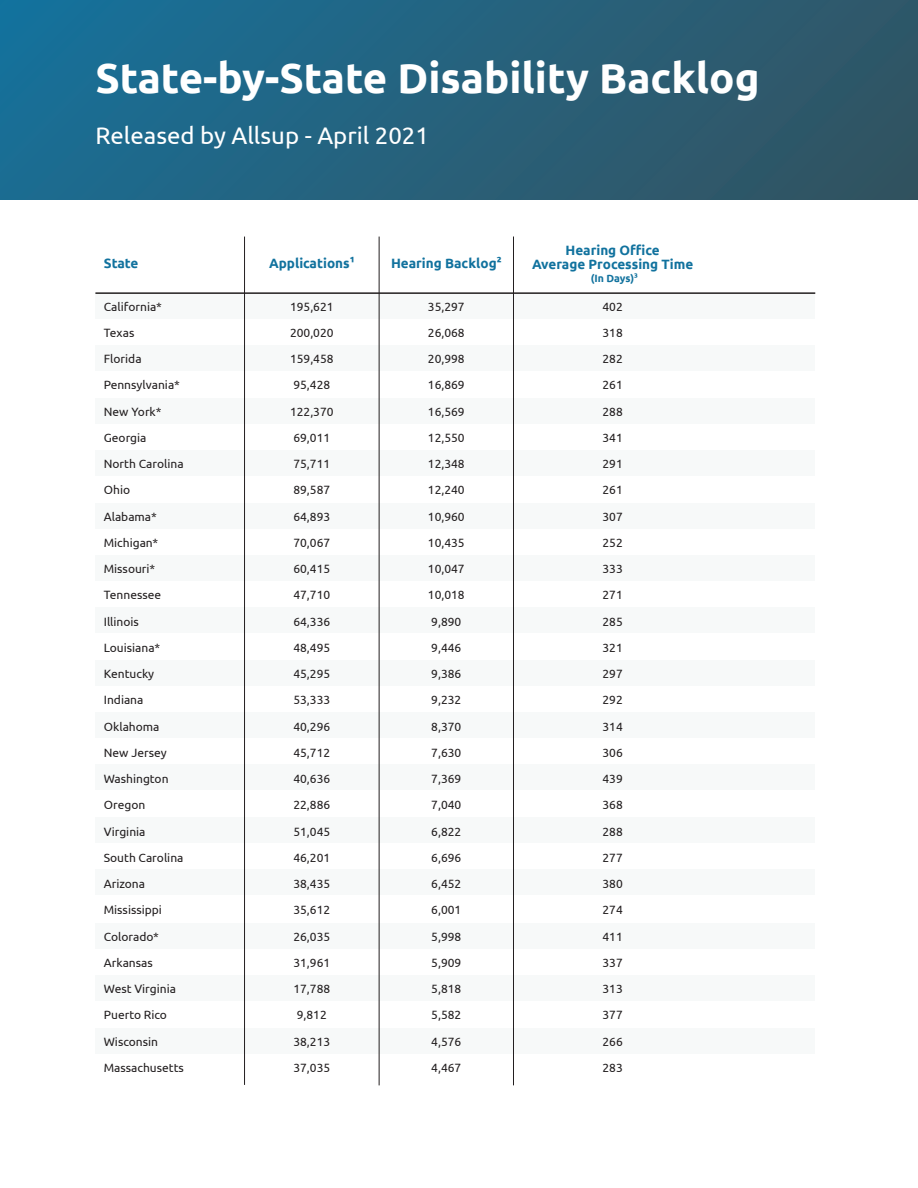
<style>
.page{position:relative;width:918px;height:1188px;background:#fff}
.page>*{position:absolute;margin:0;border:0;box-sizing:border-box;transform-origin:0 0}
.t1{font:700 42px "Ubuntu";color:#fff}
.t2{font:24px "Ubuntu";color:#fff}
.t3{font:700 13.5px "Ubuntu";color:#11729e}
.t4{font:12px "Ubuntu";color:#231f20}
.t5{font:700 10.5px "Ubuntu";color:#11729e}
</style>
<div class="page">
<div style="left:95px;top:293px;width:720px;height:26px;background:#f7f9f9"></div>
<div style="left:95px;top:607px;width:720px;height:26px;background:#f7f9f9"></div>
<div style="left:95px;top:450px;width:720px;height:26px;background:#f7f9f9"></div>
<div style="left:95px;top:765px;width:720px;height:25px;background:#f7f9f9"></div>
<div style="left:95px;top:923px;width:720px;height:26px;background:#f7f9f9"></div>
<div style="left:95px;top:346px;width:720px;height:25px;background:#f7f9f9"></div>
<div style="left:95px;top:660px;width:720px;height:26px;background:#f7f9f9"></div>
<div style="left:95px;top:503px;width:720px;height:25px;background:#f7f9f9"></div>
<div style="left:95px;top:817px;width:720px;height:26px;background:#f7f9f9"></div>
<div style="left:95px;top:976px;width:720px;height:25px;background:#f7f9f9"></div>
<div style="left:95px;top:1028px;width:720px;height:26px;background:#f7f9f9"></div>
<div style="left:95px;top:398px;width:720px;height:26px;background:#f7f9f9"></div>
<div style="left:95px;top:712px;width:720px;height:26px;background:#f7f9f9"></div>
<div style="left:95px;top:555px;width:720px;height:26px;background:#f7f9f9"></div>
<div style="left:95px;top:869px;width:720px;height:26px;background:#f7f9f9"></div>
<div style="left:0;top:0;width:918px;height:200px;background:linear-gradient(to right,#196f97,#325462)"></div>
<hr style="left:95px;top:292px;width:720px;height:2px;background:#231f20">
<hr style="left:379px;top:237px;width:1px;height:848px;background:#231f20">
<hr style="left:513px;top:237px;width:1px;height:848px;background:#231f20">
<hr style="left:244px;top:237px;width:1px;height:848px;background:#231f20">
<p class="t1" style="left:95px;top:52px;width:666px">State-by-State Disability Backlog</p>
<p class="t2" style="left:95px;top:121px;width:335px">Released by Allsup - April 2021</p>
<p class="t3" style="left:104px;top:255px;width:36px">State</p>
<p class="t3" style="left:269px;top:255px;width:87px">Applications1</p>
<p class="t3" style="left:391px;top:255px;width:112px">Hearing Backlog2</p>
<p class="t4" style="left:104px;top:299px;width:60px">California*</p>
<p class="t4" style="left:104px;top:325px;width:32px">Texas</p>
<p class="t4" style="left:104px;top:351px;width:39px">Florida</p>
<p class="t4" style="left:104px;top:378px;width:77px">Pennsylvania*</p>
<p class="t4" style="left:104px;top:404px;width:59px">New York*</p>
<p class="t4" style="left:104px;top:430px;width:44px">Georgia</p>
<p class="t4" style="left:104px;top:456px;width:81px">North Carolina</p>
<p class="t4" style="left:104px;top:483px;width:28px">Ohio</p>
<p class="t4" style="left:104px;top:509px;width:54px">Alabama*</p>
<p class="t4" style="left:104px;top:535px;width:56px">Michigan*</p>
<p class="t4" style="left:104px;top:561px;width:53px">Missouri*</p>
<p class="t4" style="left:104px;top:588px;width:59px">Tennessee</p>
<p class="t4" style="left:104px;top:614px;width:37px">Illinois</p>
<p class="t4" style="left:104px;top:640px;width:58px">Louisiana*</p>
<p class="t4" style="left:104px;top:666px;width:52px">Kentucky</p>
<p class="t4" style="left:104px;top:693px;width:41px">Indiana</p>
<p class="t4" style="left:104px;top:719px;width:57px">Oklahoma</p>
<p class="t4" style="left:104px;top:745px;width:64px">New Jersey</p>
<p class="t4" style="left:104px;top:771px;width:66px">Washington</p>
<p class="t4" style="left:104px;top:798px;width:43px">Oregon</p>
<p class="t4" style="left:104px;top:824px;width:43px">Virginia</p>
<p class="t4" style="left:104px;top:850px;width:81px">South Carolina</p>
<p class="t4" style="left:104px;top:876px;width:43px">Arizona</p>
<p class="t4" style="left:104px;top:903px;width:60px">Mississippi</p>
<p class="t4" style="left:104px;top:929px;width:57px">Colorado*</p>
<p class="t4" style="left:104px;top:955px;width:50px">Arkansas</p>
<p class="t4" style="left:104px;top:981px;width:74px">West Virginia</p>
<p class="t4" style="left:104px;top:1008px;width:65px">Puerto Rico</p>
<p class="t4" style="left:104px;top:1034px;width:56px">Wisconsin</p>
<p class="t4" style="left:104px;top:1060px;width:82px">Massachusetts</p>
<p class="t4" style="left:290px;top:299px;width:45px">195,621</p>
<p class="t4" style="left:290px;top:325px;width:45px">200,020</p>
<p class="t4" style="left:290px;top:351px;width:45px">159,458</p>
<p class="t4" style="left:293px;top:378px;width:38px">95,428</p>
<p class="t4" style="left:290px;top:404px;width:45px">122,370</p>
<p class="t4" style="left:293px;top:430px;width:38px">69,011</p>
<p class="t4" style="left:293px;top:456px;width:38px">75,711</p>
<p class="t4" style="left:293px;top:483px;width:38px">89,587</p>
<p class="t4" style="left:293px;top:509px;width:38px">64,893</p>
<p class="t4" style="left:293px;top:535px;width:38px">70,067</p>
<p class="t4" style="left:293px;top:561px;width:38px">60,415</p>
<p class="t4" style="left:293px;top:588px;width:38px">47,710</p>
<p class="t4" style="left:293px;top:614px;width:38px">64,336</p>
<p class="t4" style="left:293px;top:640px;width:38px">48,495</p>
<p class="t4" style="left:293px;top:666px;width:38px">45,295</p>
<p class="t4" style="left:293px;top:693px;width:38px">53,333</p>
<p class="t4" style="left:293px;top:719px;width:38px">40,296</p>
<p class="t4" style="left:293px;top:745px;width:38px">45,712</p>
<p class="t4" style="left:293px;top:771px;width:38px">40,636</p>
<p class="t4" style="left:293px;top:798px;width:38px">22,886</p>
<p class="t4" style="left:293px;top:824px;width:38px">51,045</p>
<p class="t4" style="left:293px;top:850px;width:38px">46,201</p>
<p class="t4" style="left:293px;top:876px;width:38px">38,435</p>
<p class="t4" style="left:293px;top:903px;width:38px">35,612</p>
<p class="t4" style="left:293px;top:929px;width:38px">26,035</p>
<p class="t4" style="left:293px;top:955px;width:38px">31,961</p>
<p class="t4" style="left:293px;top:981px;width:38px">17,788</p>
<p class="t4" style="left:297px;top:1008px;width:32px">9,812</p>
<p class="t4" style="left:293px;top:1034px;width:38px">38,213</p>
<p class="t4" style="left:293px;top:1060px;width:38px">37,035</p>
<p class="t4" style="left:428px;top:299px;width:38px">35,297</p>
<p class="t4" style="left:428px;top:325px;width:38px">26,068</p>
<p class="t4" style="left:428px;top:351px;width:38px">20,998</p>
<p class="t4" style="left:428px;top:378px;width:38px">16,869</p>
<p class="t4" style="left:428px;top:404px;width:38px">16,569</p>
<p class="t4" style="left:428px;top:430px;width:38px">12,550</p>
<p class="t4" style="left:428px;top:456px;width:38px">12,348</p>
<p class="t4" style="left:428px;top:483px;width:38px">12,240</p>
<p class="t4" style="left:428px;top:509px;width:38px">10,960</p>
<p class="t4" style="left:428px;top:535px;width:38px">10,435</p>
<p class="t4" style="left:428px;top:561px;width:38px">10,047</p>
<p class="t4" style="left:428px;top:588px;width:38px">10,018</p>
<p class="t4" style="left:431px;top:614px;width:32px">9,890</p>
<p class="t4" style="left:431px;top:640px;width:32px">9,446</p>
<p class="t4" style="left:431px;top:666px;width:32px">9,386</p>
<p class="t4" style="left:431px;top:693px;width:32px">9,232</p>
<p class="t4" style="left:431px;top:719px;width:32px">8,370</p>
<p class="t4" style="left:431px;top:745px;width:32px">7,630</p>
<p class="t4" style="left:431px;top:771px;width:32px">7,369</p>
<p class="t4" style="left:431px;top:798px;width:32px">7,040</p>
<p class="t4" style="left:431px;top:824px;width:32px">6,822</p>
<p class="t4" style="left:431px;top:850px;width:32px">6,696</p>
<p class="t4" style="left:431px;top:876px;width:32px">6,452</p>
<p class="t4" style="left:431px;top:903px;width:32px">6,001</p>
<p class="t4" style="left:431px;top:929px;width:32px">5,998</p>
<p class="t4" style="left:431px;top:955px;width:32px">5,909</p>
<p class="t4" style="left:431px;top:981px;width:32px">5,818</p>
<p class="t4" style="left:431px;top:1008px;width:32px">5,582</p>
<p class="t4" style="left:431px;top:1034px;width:32px">4,576</p>
<p class="t4" style="left:431px;top:1060px;width:32px">4,467</p>
<p class="t3" style="left:566px;top:242px;width:96px">Hearing Office</p>
<p class="t3" style="left:532px;top:256px;width:163px">Average Processing Time</p>
<p class="t5" style="left:591px;top:272px;width:49px">(In Days)3</p>
<p class="t4" style="left:602px;top:299px;width:22px">402</p>
<p class="t4" style="left:602px;top:325px;width:22px">318</p>
<p class="t4" style="left:602px;top:351px;width:22px">282</p>
<p class="t4" style="left:602px;top:378px;width:22px">261</p>
<p class="t4" style="left:602px;top:404px;width:22px">288</p>
<p class="t4" style="left:602px;top:430px;width:22px">341</p>
<p class="t4" style="left:602px;top:456px;width:22px">291</p>
<p class="t4" style="left:602px;top:483px;width:22px">261</p>
<p class="t4" style="left:602px;top:509px;width:22px">307</p>
<p class="t4" style="left:602px;top:535px;width:22px">252</p>
<p class="t4" style="left:602px;top:561px;width:22px">333</p>
<p class="t4" style="left:602px;top:588px;width:22px">271</p>
<p class="t4" style="left:602px;top:614px;width:22px">285</p>
<p class="t4" style="left:602px;top:640px;width:22px">321</p>
<p class="t4" style="left:602px;top:666px;width:22px">297</p>
<p class="t4" style="left:602px;top:693px;width:22px">292</p>
<p class="t4" style="left:602px;top:719px;width:22px">314</p>
<p class="t4" style="left:602px;top:745px;width:22px">306</p>
<p class="t4" style="left:602px;top:771px;width:22px">439</p>
<p class="t4" style="left:602px;top:798px;width:22px">368</p>
<p class="t4" style="left:602px;top:824px;width:22px">288</p>
<p class="t4" style="left:602px;top:850px;width:22px">277</p>
<p class="t4" style="left:602px;top:876px;width:22px">380</p>
<p class="t4" style="left:602px;top:903px;width:22px">274</p>
<p class="t4" style="left:602px;top:929px;width:22px">411</p>
<p class="t4" style="left:602px;top:955px;width:22px">337</p>
<p class="t4" style="left:602px;top:981px;width:22px">313</p>
<p class="t4" style="left:602px;top:1008px;width:22px">377</p>
<p class="t4" style="left:602px;top:1034px;width:22px">266</p>
<p class="t4" style="left:602px;top:1060px;width:22px">283</p>
</div>
